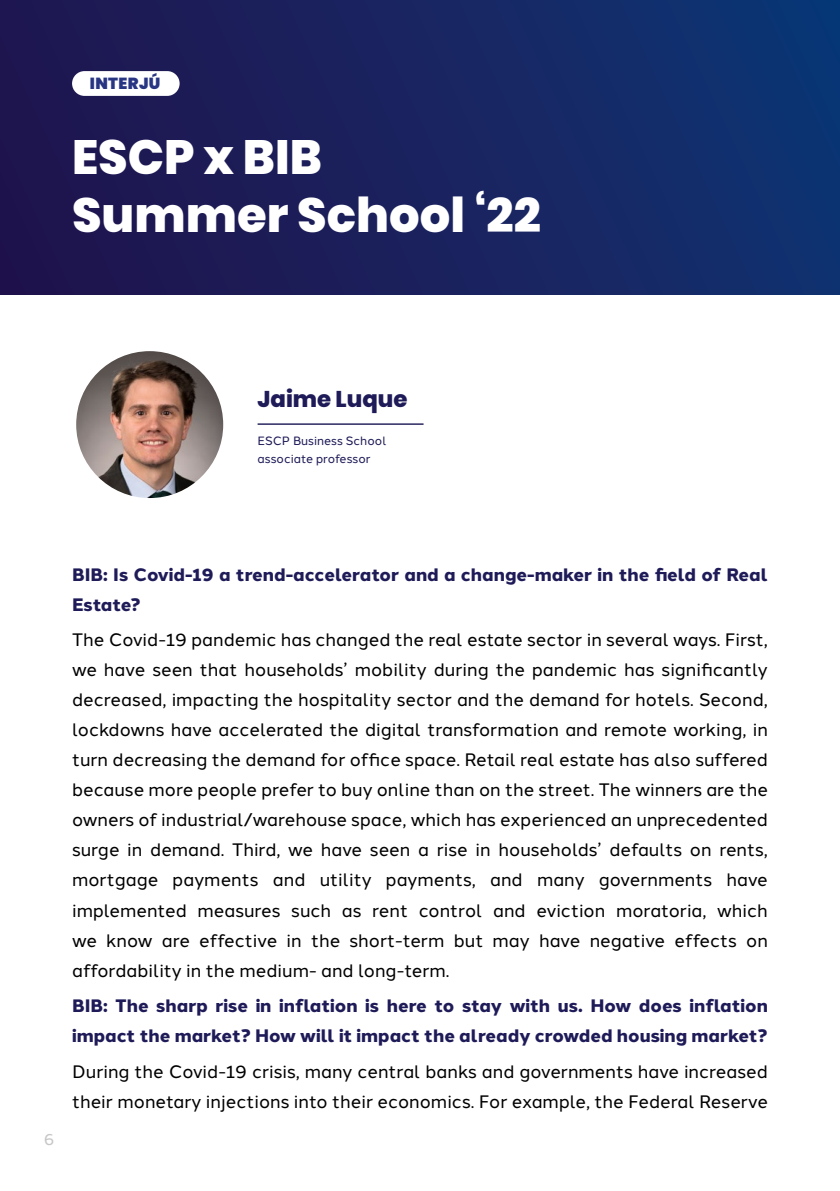
<style>
.page{position:relative;width:840px;height:1191px;background:#fff}
.page>*{position:absolute;margin:0;border:0;box-sizing:border-box;transform-origin:0 0}
.t1{font:800 48px/57.6px "Poppins";color:#fff}
.t2{font:800 22.8px "Poppins";color:#1e1b58}
.t3{font:18px/30px "Halcom";color:#000;text-align:justify}
.t4{font:800 18px/30px "Halcom";color:#1e1b58}
.t5{font:900 16px "Poppins";letter-spacing:.025em;color:#283583}
.t6{font:16px "Halcom";color:#c6c6c6}
.t7{font:12px/18.4px "Halcom";color:#1e1b58}
</style>
<div class="page">
<div style="left:0;top:0;width:839px;height:295px;background:linear-gradient(to right,#21134d,#0f3372)"></div>
<img style="left:76px;top:351px;width:147px;height:147px;border-radius:73px">
<div style="left:72px;top:71px;width:107px;height:25px;background:#fff;border-radius:12px"></div>
<hr style="left:257px;top:423px;width:166px;height:2px;background:#1e1b58">
<p class="t5" style="left:90px;top:74px;width:72px">INTERJÚ</p>
<h1 class="t1" style="left:72px;top:129px;width:470px">ESCP x BIB<br>Summer School ‘22</h1>
<p class="t2" style="left:257px;top:385px;width:151px">Jaime Luque</p>
<p class="t7" style="left:257px;top:430px;width:130px">ESCP Business School associate professor</p>
<p class="t6" style="left:44px;top:1126px;width:12px">6</p>
<p class="t4" style="left:72px;top:558px;width:697px">BIB: Is Covid-19 a trend-accelerator and a change-maker in the field of Real<br>Estate?</p>
<p class="t3" style="left:72px;top:623px;width:697px">The Covid-19 pandemic has changed the real estate sector in several ways. First, we have seen that households’ mobility during the pandemic has significantly decreased, impacting the hospitality sector and the demand for hotels. Second, lockdowns have accelerated the digital transformation and remote working, in turn decreasing the demand for office space. Retail real estate has also suffered because more people prefer to buy online than on the street. The winners are the owners of industrial/warehouse space, which has experienced an unprecedented surge in demand. Third, we have seen a rise in households’ defaults on rents, mortgage payments and utility payments, and many governments have implemented measures such as rent control and eviction moratoria, which we know are effective in the short-term but may have negative effects on affordability in the medium- and long-term.</p>
<p class="t4" style="left:72px;top:989px;width:697px">BIB: The sharp rise in inflation is here to stay with us. How does inflation impact the market? How will it impact the already crowded housing market?</p>
<p class="t3" style="left:72px;top:1055px;width:697px">During the Covid-19 crisis, many central banks and governments have increased their monetary injections into their economics. For example, the Federal Reserve</p>
</div>
